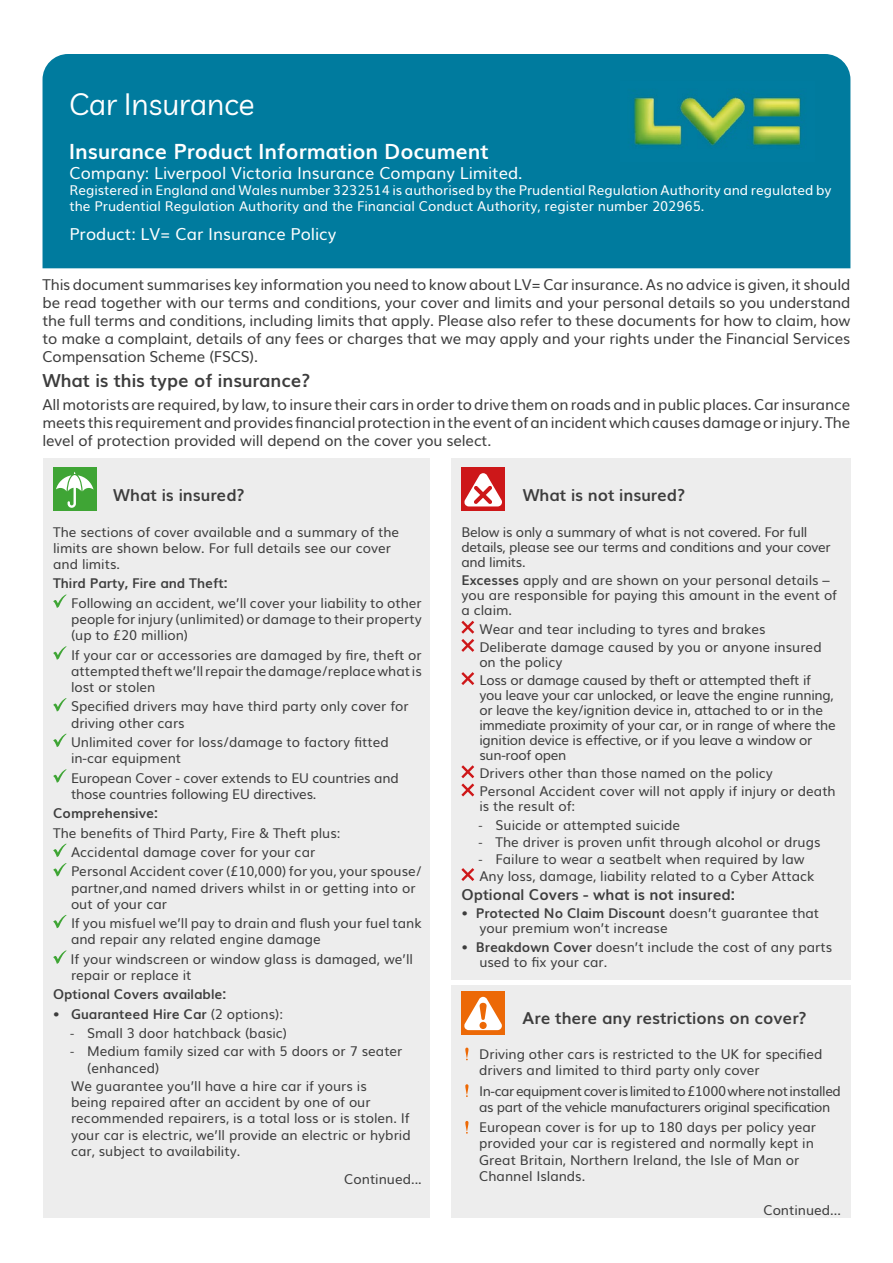
<style>
.page{position:relative;width:893px;height:1263px;background:#fff}
.page>*{position:absolute;margin:0;border:0;box-sizing:border-box;transform-origin:0 0}
.t1{font:30.15px "Livvic";color:#fff}
.t2{font:700 21px "Muli";color:#fff}
.t3{font:700 18px "Muli";color:#3d3d3d}
.t4{font:16.5px "Muli";color:#fff}
.t5{font:700 16.5px "Muli";color:#3d3d3d}
.t6{font:15px/18px "Muli";letter-spacing:-.01em;color:#3d3d3d;text-align:justify}
.t7{font:700 15px "Muli";color:#3d3d3d}
.t8{font:13.5px/16.2px "Muli";color:#3d3d3d}
.t9{font:13.5px/15px "Muli";letter-spacing:-.02em;color:#3d3d3d}
.t10{font:13.5px/16.2px "Muli";color:#fff}
.t11{font:13.5px/16.2px "Muli";letter-spacing:-.03em;color:#3d3d3d}
.t12{font:700 13.5px "Muli";color:#3d3d3d}
.s1{font-weight:700}
.s2{font-family:"Myriad Pro"}
.s3{font-weight:400}
</style>
<div class="page">
<div style="left:43px;top:458px;width:386px;height:759px;background:#ededed"></div>
<div style="left:451px;top:458px;width:399px;height:521px;background:#ededed"></div>
<div style="left:43px;top:54px;width:807px;height:214px;background:#007b9e"></div>
<div style="left:53px;top:468px;width:43px;height:43px;background:#3fa535"></div>
<svg style="left:56px;top:472px;width:38px;height:36px"></svg>
<div style="left:461px;top:468px;width:43px;height:43px;background:#cd1719"></div>
<svg style="left:464px;top:473px;width:38px;height:33px"></svg>
<svg style="left:53px;top:594px;width:14px;height:14px"></svg>
<svg style="left:53px;top:646px;width:14px;height:14px"></svg>
<svg style="left:53px;top:698px;width:14px;height:13px"></svg>
<svg style="left:53px;top:734px;width:14px;height:13px"></svg>
<svg style="left:53px;top:769px;width:14px;height:14px"></svg>
<svg style="left:53px;top:844px;width:14px;height:13px"></svg>
<svg style="left:53px;top:863px;width:14px;height:13px"></svg>
<svg style="left:53px;top:915px;width:14px;height:13px"></svg>
<svg style="left:53px;top:950px;width:14px;height:14px"></svg>
<svg style="left:461px;top:621px;width:13px;height:31px"></svg>
<svg style="left:461px;top:672px;width:13px;height:13px"></svg>
<svg style="left:461px;top:765px;width:13px;height:31px"></svg>
<svg style="left:461px;top:868px;width:13px;height:13px"></svg>
<div style="left:451px;top:985px;width:399px;height:232px;background:#ededed"></div>
<div style="left:461px;top:992px;width:43px;height:43px;background:#ec6907"></div>
<svg style="left:464px;top:997px;width:38px;height:33px"></svg>
<svg style="left:465px;top:1047px;width:3px;height:13px"></svg>
<svg style="left:465px;top:1084px;width:3px;height:13px"></svg>
<svg style="left:465px;top:1121px;width:3px;height:13px"></svg>
<img style="left:621px;top:81px;width:193px;height:80px">
<h1 class="t1" style="left:69px;top:82px;width:187px">Car Insurance</h1>
<h2 class="t2" style="left:69px;top:134px;width:421px">Insurance Product Information Document</h2>
<p class="t4" style="left:69px;top:160px;width:455px">Company: Liverpool Victoria Insurance Company Limited.</p>
<p class="t10" style="left:69px;top:181px;width:764px">Registered in England and Wales number 3232514 is authorised by the Prudential Regulation Authority and regulated by the Prudential Regulation Authority and the Financial Conduct Authority, register number 202965.</p>
<p class="t4" style="left:69px;top:220px;width:268px">Product: LV= Car Insurance Policy</p>
<p class="t6" style="left:43px;top:274px;width:809px">This document summarises key information you need to know about LV= Car insurance. As no advice is given, it should be read together with our terms and conditions, your cover and limits and your personal details so you understand the full terms and conditions, including limits that apply. Please also refer to these documents for how to claim, how to make a complaint, details of any fees or charges that we may apply and your rights under the Financial Services Compensation Scheme (FSCS).</p>
<h3 class="t3" style="left:43px;top:366px;width:269px">What is this type of insurance?</h3>
<p class="t6" style="left:43px;top:394px;width:809px">All motorists are required, by law, to insure their cars in order to drive them on roads and in public places. Car insurance meets this requirement and provides financial protection in the event of an incident which causes damage or injury. The level of protection provided will depend on the cover you select.</p>
<p class="t5" style="left:113px;top:481px;width:133px">What is insured?</p>
<p class="t5" style="left:523px;top:481px;width:164px">What is not insured?</p>
<p class="t9" style="left:461px;top:524px;width:371px">Below is only a summary of what is not covered. For full details, please see our terms and conditions and your cover and limits.</p>
<p class="t8" style="left:461px;top:572px;width:377px;line-height:15px"><span class="s1">Excesses</span> apply and are shown on your personal details – you are responsible for paying this amount in the event of a claim.</p>
<p class="t8" style="left:479px;top:618px;width:344px;line-height:18.1px">Wear and tear including to tyres and brakes<br>Deliberate damage caused by you or anyone insured</p>
<p class="t9" style="left:479px;top:652px;width:333px;line-height:18.1px">on the policy<br>Loss or damage caused by theft or attempted theft if</p>
<p class="t9" style="left:479px;top:686px;width:358px">you leave your car unlocked, or leave the engine running, or leave the key/ignition device in, attached to or in the immediate proximity of your car, or in range of where the ignition device is effective, or if you leave a window or sun-roof open</p>
<p class="t8" style="left:479px;top:763px;width:358px;line-height:18.1px">Drivers other than those named on the policy<br>Personal Accident cover will not apply if injury or death</p>
<p class="t8" style="left:479px;top:797px;width:97px">is the result of:</p>
<p class="t8" style="left:478px;top:815px;width:203px"><span class="s2">-</span> Suicide or attempted suicide</p>
<p class="t8" style="left:478px;top:833px;width:344px"><span class="s2">-</span> The driver is proven unfit through alcohol or drugs</p>
<p class="t8" style="left:478px;top:849px;width:337px;line-height:17.1px"><span class="s2">-</span> Failure to wear a seatbelt when required by law<br>Any loss, damage, liability related to a Cyber Attack</p>
<p class="t7" style="left:461px;top:883px;width:275px">Optional Covers - what is not insured:</p>
<p class="t8" style="left:479px;top:905px;width:341px;line-height:15px;text-indent:-18px">• <span class="s1">Protected No Claim Discount</span> doesn’t guarantee that your premium won’t increase</p>
<p class="t8" style="left:479px;top:938px;width:354px;line-height:15px;text-indent:-18px">• <span class="s1">Breakdown Cover</span> doesn’t include the cost of any parts used to fix your car.</p>
<p class="t8" style="left:53px;top:523px;width:348px">The sections of cover available and a summary of the limits are shown below. For full details see our cover and limits.</p>
<p class="t12" style="left:53px;top:573px;width:176px">Third Party, Fire and Theft:</p>
<p class="t8" style="left:71px;top:594px;width:352px;text-align:justify">Following an accident, we’ll cover your liability to other people for injury (unlimited) or damage to their property (up to £20 million)</p>
<p class="t8" style="left:71px;top:646px;width:352px;text-align:justify">If your car or accessories are damaged by fire, theft or attempted theft we’ll repair the damage/replace what is lost or stolen</p>
<p class="t8" style="left:71px;top:697px;width:339px">Specified drivers may have third party only cover for driving other cars</p>
<p class="t8" style="left:71px;top:733px;width:319px">Unlimited cover for loss/damage to factory fitted in-car equipment</p>
<p class="t8" style="left:71px;top:768px;width:329px">European Cover - cover extends to EU countries and those countries following EU directives.</p>
<p class="t12" style="left:53px;top:802px;width:106px">Comprehensive:</p>
<p class="t8" style="left:71px;top:822px;width:352px;line-height:19.4px;text-indent:-18px">The benefits of Third Party, Fire &amp; Theft plus:<br>Accidental damage cover for your car<br>Personal Accident cover (£10,000) for you, your spouse/</p>
<p class="t8" style="left:71px;top:878px;width:346px">partner,and named drivers whilst in or getting into or out of your car</p>
<p class="t8" style="left:71px;top:914px;width:352px">If you misfuel we’ll pay to drain and flush your fuel tank and repair any related engine damage</p>
<p class="t8" style="left:71px;top:950px;width:344px">If your windscreen or window glass is damaged, we’ll repair or replace it</p>
<p class="t12" style="left:53px;top:984px;width:175px">Optional Covers available:</p>
<p class="t12" style="left:53px;top:1003px;width:231px">• Guaranteed Hire Car <span class="s3">(2 options):</span></p>
<p class="t8" style="left:70px;top:1024px;width:218px"><span class="s2">-</span> Small 3 door hatchback (basic)</p>
<p class="t8" style="left:87px;top:1042px;width:317px;text-indent:-17px"><span class="s2">-</span> Medium family sized car with 5 doors or 7 seater (enhanced)</p>
<p class="t8" style="left:71px;top:1077px;width:341px">We guarantee you’ll have a hire car if yours is<br>being repaired after an accident by one of our recommended repairers, is a total loss or is stolen. If your car is electric, we’ll provide an electric or hybrid car, subject to availability.</p>
<p class="t8" style="left:344px;top:1170px;width:79px">Continued...</p>
<p class="t5" style="left:523px;top:1005px;width:286px">Are there any restrictions on cover?</p>
<p class="t8" style="left:479px;top:1045px;width:345px">Driving other cars is restricted to the UK for specified drivers and limited to third party only cover</p>
<p class="t11" style="left:479px;top:1081px;width:363px">In-car equipment cover is limited to £1000 where not installed as part of the vehicle manufacturers original specification</p>
<p class="t8" style="left:479px;top:1118px;width:338px">European cover is for up to 180 days per policy year provided your car is registered and normally kept in Great Britain, Northern Ireland, the Isle of Man or Channel Islands.</p>
<p class="t8" style="left:763px;top:1201px;width:79px">Continued...</p>
</div>
